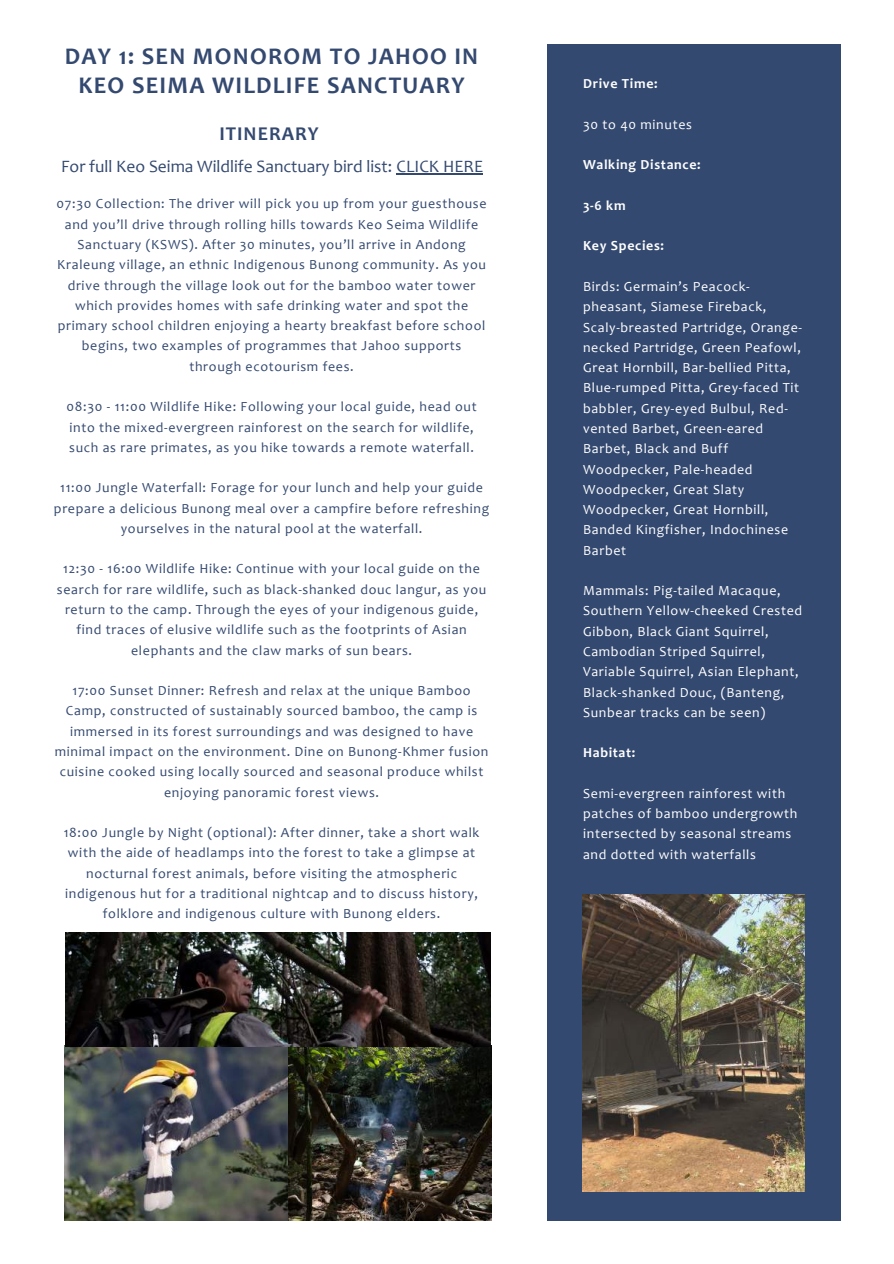
<style>
.page{position:relative;width:894px;height:1264px;background:#fff}
.page>*{position:absolute;margin:0;border:0;box-sizing:border-box;transform-origin:0 0}
.t1{font:700 24px/29.2px "Candara";letter-spacing:.05em;color:#344970;text-align:center}
.t2{font:700 19.65px "Candara";letter-spacing:.05em;color:#344970}
.t3{font:17.4px "Candara";color:#344970}
.t4{font:13.95px/20.2px "Candara";letter-spacing:.05em;color:#344970;text-align:center}
.t5{font:13.95px/20.2px "Candara";letter-spacing:.05em;color:#fff}
.t6{font:700 13.95px "Candara";letter-spacing:.05em;color:#fff}
</style>
<div class="page">
<div style="left:547px;top:45px;width:292px;height:1175px;background:#344970"></div>
<img style="left:582px;top:894px;width:222px;height:297px">
<img style="left:65px;top:932px;width:426px;height:288px">
<hr style="left:396px;top:173px;width:87px;height:1px;background:#344970">
<h1 class="t1" style="left:65px;top:44px;width:415px">DAY 1: SEN MONOROM TO JAHOO IN<br>KEO SEIMA WILDLIFE SANCTUARY</h1>
<h2 class="t2" style="left:219px;top:126px;width:101px">ITINERARY</h2>
<p class="t3" style="left:61px;top:160px;width:423px">For full Keo Seima Wildlife Sanctuary bird list: CLICK HERE</p>
<p class="t4" style="left:57px;top:195px;width:431px">07:30 Collection: The driver will pick you up from your guesthouse and you’ll drive through rolling hills towards Keo Seima Wildlife Sanctuary (KSWS). After 30 minutes, you’ll arrive in Andong Kraleung village, an ethnic Indigenous Bunong community. As you drive through the village look out for the bamboo water tower which provides homes with safe drinking water and spot the primary school children enjoying a hearty breakfast before school begins, two examples of programmes that Jahoo supports through ecotourism fees.</p>
<p class="t4" style="left:66px;top:398px;width:411px;text-align:left">08:30 - 11:00 Wildlife Hike: Following your local guide, head out into the mixed-evergreen rainforest on the search for wildlife, such as rare primates, as you hike towards a remote waterfall.</p>
<p class="t4" style="left:54px;top:479px;width:436px">11:00 Jungle Waterfall: Forage for your lunch and help your guide prepare a delicious Bunong meal over a campfire before refreshing yourselves in the natural pool at the waterfall.</p>
<p class="t4" style="left:57px;top:560px;width:430px">12:30 - 16:00 Wildlife Hike: Continue with your local guide on the search for rare wildlife, such as black-shanked douc langur, as you return to the camp. Through the eyes of your indigenous guide, find traces of elusive wildlife such as the footprints of Asian elephants and the claw marks of sun bears.</p>
<p class="t4" style="left:55px;top:682px;width:435px">17:00 Sunset Dinner: Refresh and relax at the unique Bamboo Camp, constructed of sustainably sourced bamboo, the camp is immersed in its forest surroundings and was designed to have minimal impact on the environment. Dine on Bunong-Khmer fusion cuisine cooked using locally sourced and seasonal produce whilst enjoying panoramic forest views.</p>
<p class="t4" style="left:64px;top:823px;width:417px">18:00 Jungle by Night (optional): After dinner, take a short walk with the aide of headlamps into the forest to take a glimpse at nocturnal forest animals, before visiting the atmospheric indigenous hut for a traditional nightcap and to discuss history, folklore and indigenous culture with Bunong elders.</p>
<p class="t6" style="left:583px;top:78px;width:76px">Drive Time:</p>
<p class="t5" style="left:583px;top:115px;width:110px">30 to 40 minutes</p>
<p class="t6" style="left:583px;top:159px;width:119px">Walking Distance:</p>
<p class="t6" style="left:583px;top:200px;width:44px">3-6 km</p>
<p class="t6" style="left:583px;top:240px;width:82px">Key Species:</p>
<p class="t5" style="left:583px;top:278px;width:220px">Birds: Germain’s Peacock&shy;pheasant, Siamese Fireback,<br>Scaly-breasted Partridge, Orange&shy;necked Partridge, Green Peafowl,<br>Great Hornbill, Bar-bellied Pitta,<br>Blue-rumped Pitta, Grey-faced Tit babbler, Grey-eyed Bulbul, Red&shy;vented Barbet, Green-eared<br>Barbet, Black and Buff<br>Woodpecker, Pale-headed<br>Woodpecker, Great Slaty<br>Woodpecker, Great Hornbill,<br>Banded Kingfisher, Indochinese<br>Barbet</p>
<p class="t5" style="left:583px;top:582px;width:221px">Mammals: Pig-tailed Macaque,<br>Southern Yellow-cheeked Crested<br>Gibbon, Black Giant Squirrel,<br>Cambodian Striped Squirrel,<br>Variable Squirrel, Asian Elephant,<br>Black-shanked Douc, (Banteng,<br>Sunbear tracks can be seen)</p>
<p class="t6" style="left:583px;top:747px;width:54px">Habitat:</p>
<p class="t5" style="left:583px;top:784px;width:216px">Semi-evergreen rainforest with patches of bamboo undergrowth intersected by seasonal streams and dotted with waterfalls</p>
</div>
